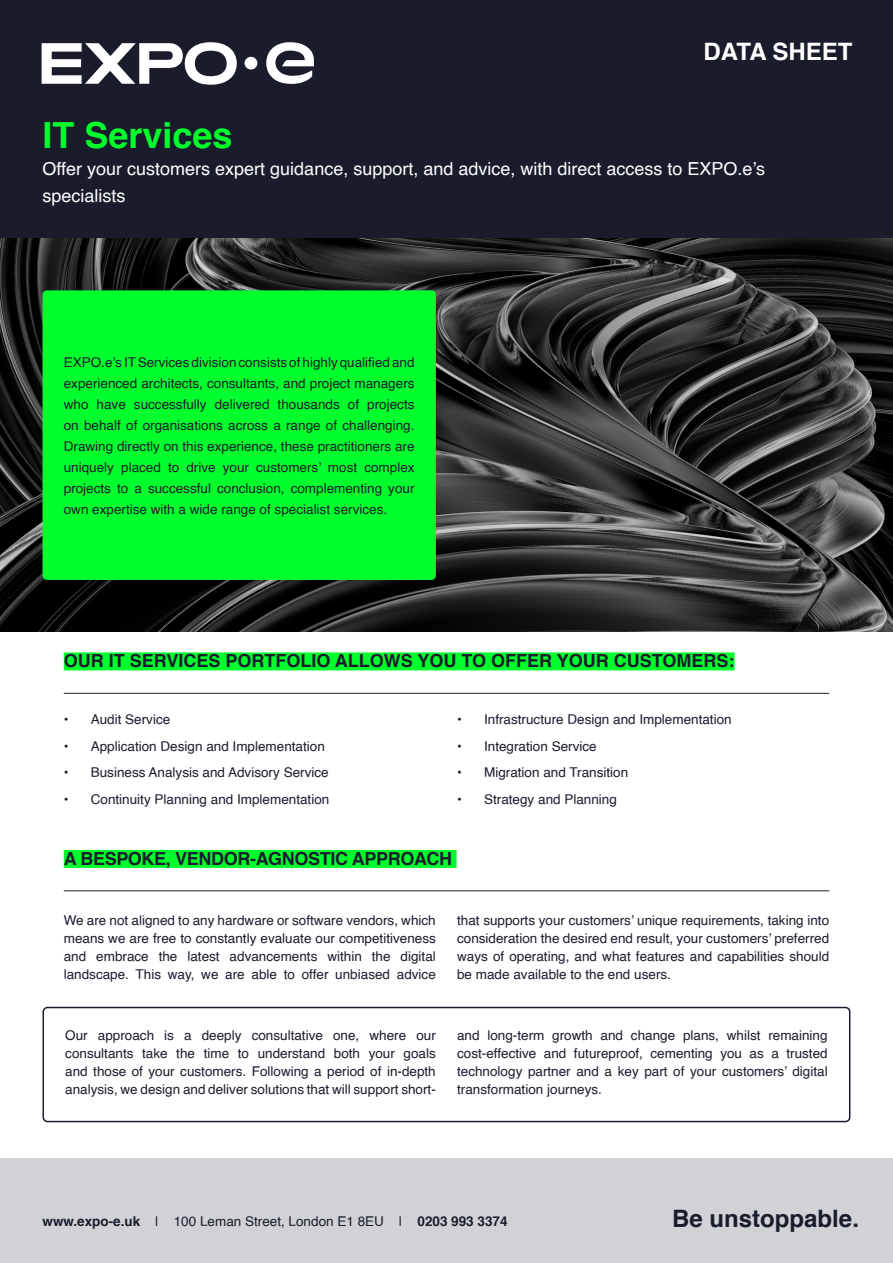
<style>
.page{position:relative;width:893px;height:1263px;background:#fff}
.page>*{position:absolute;margin:0;border:0;box-sizing:border-box;transform-origin:0 0}
.t1{font:700 36px "Helvetica";color:#00ff2d}
.t2{font:700 24px "Helvetica";color:#1a1c2b}
.t3{font:700 24px "Helvetica";color:#fff}
.t4{font:18px/27px "Helvetica";color:#fff}
.t5{font:700 18px "Helvetica";color:#1a1c2b}
.t6{font:700 18px "Helvetica";letter-spacing:-.02em;color:#1a1c2b}
.t7{font:13.5px/18px "Helvetica";color:#1a1c2b;text-align:justify}
.s1{color:#1a1b2a}
.s2{font-weight:700}
</style>
<div class="page">
<div style="left:0;top:0;width:893px;height:239px;background:#1a1c2b"></div>
<div style="left:0;top:1158px;width:893px;height:105px;background:#d1d2d5"></div>
<svg style="left:42px;top:42px;width:195px;height:43px"></svg>
<div style="left:245px;top:57px;width:12px;height:13px;background:#fff;border-radius:50%"></div>
<svg style="left:266px;top:42px;width:48px;height:42px"></svg>
<img style="left:0;top:239px;width:893px;height:392px">
<div style="left:43px;top:290px;width:393px;height:290px;background:#00ff2d;border-radius:4px"></div>
<hr style="left:64px;top:693px;width:765px;height:1px;background:#1a1c2b">
<div style="left:64px;top:652px;width:671px;height:18px;background:#00ff2d"></div>
<hr style="left:64px;top:890px;width:765px;height:1px;background:#1a1c2b">
<div style="left:64px;top:850px;width:393px;height:18px;background:#00ff2d"></div>
<div style="left:43px;top:1007px;width:807px;height:115px;border:2px solid #1a1b2a;border-radius:4px"></div>
<h2 class="t3" style="left:704px;top:32px;width:150px">DATA SHEET</h2>
<h1 class="t1" style="left:43px;top:107px;width:192px">IT Services</h1>
<h3 class="t4" style="left:43px;top:156px;width:724px">Offer your customers expert guidance, support, and advice, with direct access to EXPO.e’s specialists</h3>
<p class="t7" style="left:64px;top:352px;width:352px;line-height:21px">EXPO.e’s IT Services division consists of highly qualified and experienced architects, consultants, and project managers who have successfully delivered thousands of projects on behalf of organisations across a range of challenging.<br>Drawing directly on this experience, these practitioners are uniquely placed to drive your customers’ most complex projects to a successful conclusion, complementing your own expertise with a wide range of specialist services.</p>
<h3 class="t5" style="left:64px;top:646px;width:672px">OUR IT SERVICES PORTFOLIO ALLOWS YOU TO OFFER YOUR CUSTOMERS:</h3>
<p class="t7" style="left:64px;top:711px;width:108px"><span class="s1">•</span> Audit Service</p>
<p class="t7" style="left:64px;top:737px;width:263px"><span class="s1">•</span> Application Design and Implementation</p>
<p class="t7" style="left:64px;top:764px;width:266px"><span class="s1">•</span> Business Analysis and Advisory Service</p>
<p class="t7" style="left:64px;top:790px;width:267px"><span class="s1">•</span> Continuity Planning and Implementation</p>
<p class="t7" style="left:457px;top:711px;width:276px"><span class="s1">•</span> Infrastructure Design and Implementation</p>
<p class="t7" style="left:457px;top:737px;width:141px"><span class="s1">•</span> Integration Service</p>
<p class="t7" style="left:457px;top:764px;width:173px"><span class="s1">•</span> Migration and Transition</p>
<p class="t7" style="left:457px;top:790px;width:161px"><span class="s1">•</span> Strategy and Planning</p>
<h3 class="t6" style="left:64px;top:844px;width:390px">A BESPOKE, VENDOR-AGNOSTIC APPROACH</h3>
<p class="t7" style="left:64px;top:912px;width:374px">We are not aligned to any hardware or software vendors, which means we are free to constantly evaluate our competitiveness and embrace the latest advancements within the digital landscape. This way, we are able to offer unbiased advice</p>
<p class="t7" style="left:457px;top:912px;width:374px">that supports your customers’ unique requirements, taking into consideration the desired end result, your customers’ preferred ways of operating, and what features and capabilities should be made available to the end users.</p>
<p class="t7" style="left:65px;top:1026px;width:372px">Our approach is a deeply consultative one, where our consultants take the time to understand both your goals and those of your customers. Following a period of in-depth analysis, we design and deliver solutions that will support short-</p>
<p class="t7" style="left:457px;top:1026px;width:372px">and long-term growth and change plans, whilst remaining cost-effective and futureproof, cementing you as a trusted technology partner and a key part of your customers’ digital transformation journeys.</p>
<p class="t7" style="left:43px;top:1213px;width:467px"><span class="s2">www.expo-e.uk</span> | 100 Leman Street, London E1 8EU | <span class="s2">0203 993 3374</span></p>
<h2 class="t2" style="left:672px;top:1199px;width:188px">Be unstoppable.</h2>
</div>
